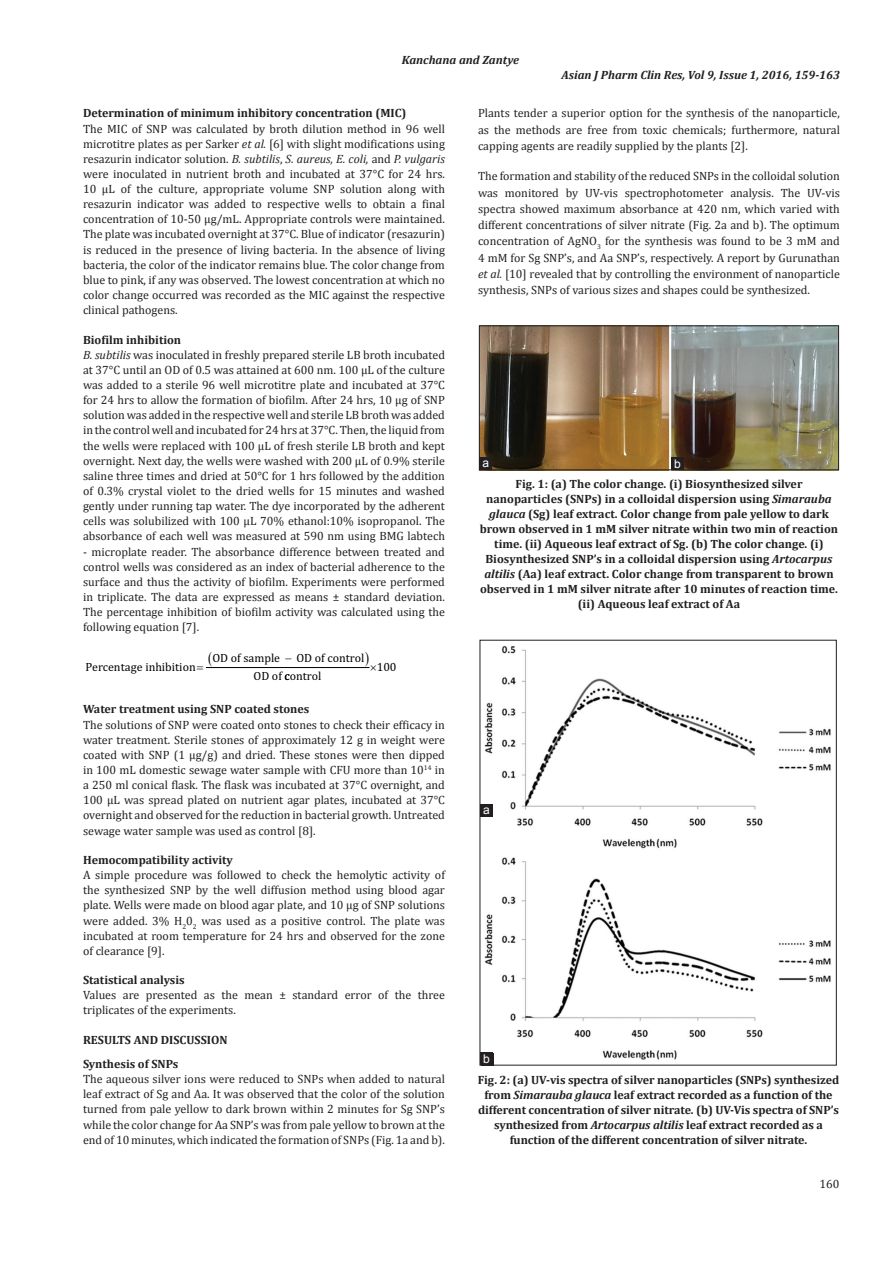
<style>
.page{position:relative;width:894px;height:1263px;background:#fff}
.page>*{position:absolute;margin:0;border:0;box-sizing:border-box;transform-origin:0 0}
.TX{font:12px/15.1px "Cambria";color:#231f20;text-align:justify}
.FGC{font:700 12px/15px "Cambria";color:#231f20;text-align:center}
.RH{font:italic 700 12px "Cambria";color:#231f20}
.t1{font:12px/18px "Cambria";color:#000;text-align:center}
.LABEL{font:12px "Arial";color:#fff}
.F_No{font:12px "Cambria";color:#231f20}
.s1{font-style:italic}
</style>
<div class="page">
<hr style="left:206px;top:667px;width:163px;height:1px;background:#000">
<img style="left:481px;top:328px;width:355px;height:140px">
<div style="left:479px;top:326px;width:359px;height:144px;border:1px solid #231f20"></div>
<div style="left:671px;top:457px;width:12px;height:13px;background:#231f20"></div>
<div style="left:479px;top:457px;width:13px;height:13px;background:#231f20"></div>
<img style="left:481px;top:645px;width:350px;height:415px">
<div style="left:480px;top:804px;width:12px;height:12px;background:#231f20"></div>
<div style="left:481px;top:1053px;width:13px;height:13px;background:#231f20"></div>
<div style="left:480px;top:1052px;width:12px;height:13px;background:#231f20"></div>
<p class="RH" style="left:401px;top:51px;width:119px">Kanchana and Zantye</p>
<p class="RH" style="left:561px;top:66px;width:280px">Asian J Pharm Clin Res, Vol 9, Issue 1, 2016, 159-163</p>
<h2 class="FGC" style="left:83px;top:105px;width:325px">Determination of minimum inhibitory concentration (MIC)</h2>
<p class="TX" style="left:83px;top:121px;width:363px">The MIC of SNP was calculated by broth dilution method in 96 well microtitre plates as per Sarker <span class="s1">et al.</span> [6] with slight modifications using resazurin indicator solution. <span class="s1">B. subtilis</span>, <span class="s1">S. aureus, E. coli,</span> and <span class="s1">P. vulgaris </span>were inoculated in nutrient broth and incubated at 37°C for 24 hrs.<br>10 μL of the culture, appropriate volume SNP solution along with resazurin indicator was added to respective wells to obtain a final concentration of 10-50 μg/mL. Appropriate controls were maintained.<br>The plate was incubated overnight at 37°C. Blue of indicator (resazurin) is reduced in the presence of living bacteria. In the absence of living bacteria, the color of the indicator remains blue. The color change from blue to pink, if any was observed. The lowest concentration at which no color change occurred was recorded as the MIC against the respective clinical pathogens.</p>
<h2 class="FGC" style="left:83px;top:331px;width:100px">Biofilm inhibition</h2>
<p class="TX" style="left:83px;top:347px;width:363px"><span class="s1">B. subtilis</span> was inoculated in freshly prepared sterile LB broth incubated at 37°C until an OD of 0.5 was attained at 600 nm. 100 μL of the culture was added to a sterile 96 well microtitre plate and incubated at 37°C for 24 hrs to allow the formation of biofilm. After 24 hrs, 10 μg of SNP solution was added in the respective well and sterile LB broth was added in the control well and incubated for 24 hrs at 37°C. Then, the liquid from the wells were replaced with 100 μL of fresh sterile LB broth and kept overnight. Next day, the wells were washed with 200 μL of 0.9% sterile saline three times and dried at 50°C for 1 hrs followed by the addition of 0.3% crystal violet to the dried wells for 15 minutes and washed gently under running tap water. The dye incorporated by the adherent cells was solubilized with 100 μL 70% ethanol:10% isopropanol. The absorbance of each well was measured at 590 nm using BMG labtech</p>
<p class="TX" style="left:83px;top:544px;width:363px">- microplate reader. The absorbance difference between treated and control wells was considered as an index of bacterial adherence to the surface and thus the activity of biofilm. Experiments were performed in triplicate. The data are expressed as means ± standard deviation.<br>The percentage inhibition of biofilm activity was calculated using the following equation [7].</p>
<p class="t1" style="left:85px;top:658px;width:112px">Percentage inhibition</p>
<p class="t1" style="left:212px;top:650px;width:153px">OD of sample − OD of control<br>OD of control</p>
<p class="t1" style="left:376px;top:658px;width:21px">100</p>
<h2 class="FGC" style="left:83px;top:701px;width:228px">Water treatment using SNP coated stones</h2>
<p class="TX" style="left:83px;top:717px;width:363px">The solutions of SNP were coated onto stones to check their efficacy in water treatment. Sterile stones of approximately 12 g in weight were coated with SNP (1 µg/g) and dried. These stones were then dipped in 100 mL domestic sewage water sample with CFU more than 10<sup>14</sup> in a 250 ml conical flask. The flask was incubated at 37°C overnight, and 100 μL was spread plated on nutrient agar plates, incubated at 37°C overnight and observed for the reduction in bacterial growth. Untreated sewage water sample was used as control [8].</p>
<h2 class="FGC" style="left:83px;top:852px;width:151px">Hemocompatibility activity</h2>
<p class="TX" style="left:83px;top:867px;width:363px">A simple procedure was followed to check the hemolytic activity of the synthesized SNP by the well diffusion method using blood agar plate. Wells were made on blood agar plate, and 10 μg of SNP solutions were added. 3% H<sub>2</sub>0<sub>2</sub> was used as a positive control. The plate was incubated at room temperature for 24 hrs and observed for the zone of clearance [9].</p>
<h2 class="FGC" style="left:83px;top:972px;width:103px">Statistical analysis</h2>
<p class="TX" style="left:83px;top:987px;width:363px">Values are presented as the mean ± standard error of the three triplicates of the experiments.</p>
<h1 class="FGC" style="left:83px;top:1031px;width:146px">RESULTS AND DISCUSSION</h1>
<h2 class="FGC" style="left:83px;top:1056px;width:97px">Synthesis of SNPs</h2>
<p class="TX" style="left:83px;top:1071px;width:363px">The aqueous silver ions were reduced to SNPs when added to natural leaf extract of Sg and Aa. It was observed that the color of the solution turned from pale yellow to dark brown within 2 minutes for Sg SNP’s while the color change for Aa SNP’s was from pale yellow to brown at the end of 10 minutes, which indicated the formation of SNPs (Fig. 1a and b).</p>
<p class="TX" style="left:478px;top:105px;width:363px;line-height:16.2px">Plants tender a superior option for the synthesis of the nanoparticle, as the methods are free from toxic chemicals; furthermore, natural capping agents are readily supplied by the plants [2].</p>
<p class="TX" style="left:478px;top:168px;width:363px;line-height:16.2px">The formation and stability of the reduced SNPs in the colloidal solution was monitored by UV-vis spectrophotometer analysis. The UV-vis spectra showed maximum absorbance at 420 nm, which varied with different concentrations of silver nitrate (Fig. 2a and b). The optimum concentration of AgNO<sub>3</sub> for the synthesis was found to be 3 mM and 4 mM for Sg SNP’s, and Aa SNP’s, respectively. A report by Gurunathan <span class="s1">et al.</span> [10] revealed that by controlling the environment of nanoparticle synthesis, SNPs of various sizes and shapes could be synthesized.</p>
<p class="LABEL" style="left:482px;top:454px;width:8px">a</p>
<p class="LABEL" style="left:674px;top:455px;width:8px">b</p>
<p class="FGC" style="left:479px;top:476px;width:359px">Fig. 1: (a) The color change. (i) Biosynthesized silver nanoparticles (SNPs) in a colloidal dispersion using <span class="s1">Simarauba glauca</span> (Sg) leaf extract. Color change from pale yellow to dark brown observed in 1 mM silver nitrate within two min of reaction time. (ii) Aqueous leaf extract of Sg. (b) The color change. (i)<br>Biosynthesized SNP’s in a colloidal dispersion using <span class="s1">Artocarpus altilis</span> (Aa) leaf extract. Color change from transparent to brown observed in 1 mM silver nitrate after 10 minutes of reaction time. (ii) Aqueous leaf extract of Aa</p>
<p class="LABEL" style="left:483px;top:801px;width:8px">a</p>
<p class="LABEL" style="left:484px;top:1051px;width:8px">b</p>
<p class="FGC" style="left:477px;top:1071px;width:363px">Fig. 2: (a) UV-vis spectra of silver nanoparticles (SNPs) synthesized from <span class="s1">Simarauba glauca</span> leaf extract recorded as a function of the different concentration of silver nitrate. (b) UV-Vis spectra of SNP’s synthesized from <span class="s1">Artocarpus altilis</span> leaf extract recorded as a function of the different concentration of silver nitrate.</p>
<p class="F_No" style="left:819px;top:1176px;width:21px">160</p>
</div>
